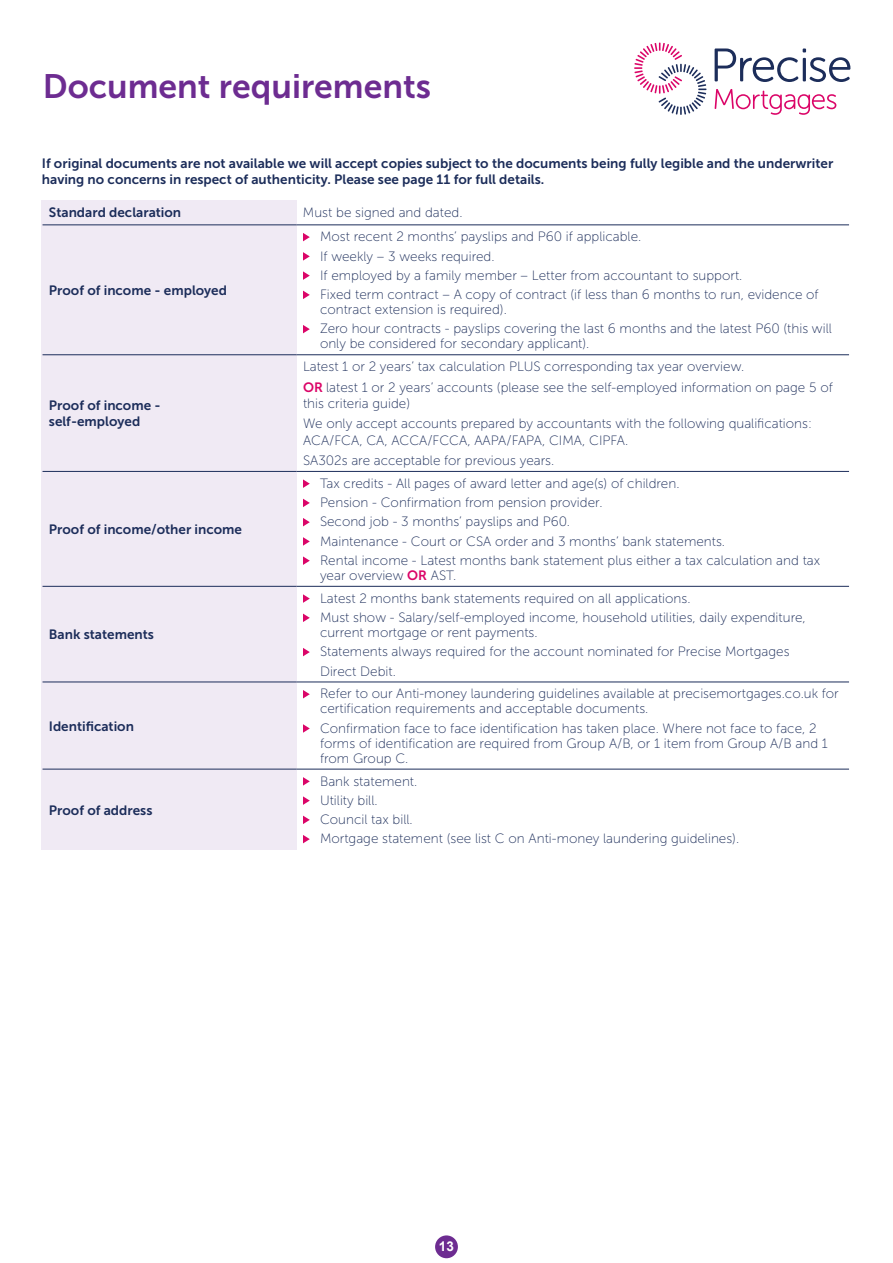
<style>
.page{position:relative;width:893px;height:1263px;background:#fff}
.page>*{position:absolute;margin:0;border:0;box-sizing:border-box;transform-origin:0 0}
.t1{font:33.75px "Museo Sans 700";color:#6d2c91}
.t2{font:13.5px/19.2px "Museo Sans 100";color:#1c2d5a}
.t3{font:13.5px/16.2px "Museo Sans 700";color:#1c2d5a}
.t4{font:700 13.5px "Arial";color:#fff}
.s1{font-family:"Museo Sans 700";color:#db0568}
</style>
<div class="page">
<div style="left:435px;top:1235px;width:23px;height:23px;background:#6d2c91;border-radius:50%"></div>
<svg style="left:715px;top:48px;width:135px;height:34px"></svg>
<svg style="left:715px;top:89px;width:121px;height:26px"></svg>
<svg style="left:634px;top:43px;width:72px;height:72px"></svg>
<div style="left:42px;top:200px;width:255px;height:650px;background:#f0eaf4"></div>
<hr style="left:43px;top:224px;width:254px;height:1px;background:#1c2d5a">
<hr style="left:297px;top:224px;width:552px;height:1px;background:#1c2d5a">
<hr style="left:43px;top:354px;width:254px;height:1px;background:#1c2d5a">
<hr style="left:297px;top:354px;width:552px;height:1px;background:#1c2d5a">
<hr style="left:43px;top:471px;width:254px;height:1px;background:#1c2d5a">
<hr style="left:297px;top:471px;width:552px;height:1px;background:#1c2d5a">
<hr style="left:43px;top:586px;width:254px;height:1px;background:#1c2d5a">
<hr style="left:297px;top:586px;width:552px;height:1px;background:#1c2d5a">
<hr style="left:43px;top:682px;width:254px;height:1px;background:#1c2d5a">
<hr style="left:297px;top:682px;width:552px;height:1px;background:#1c2d5a">
<hr style="left:43px;top:769px;width:254px;height:1px;background:#1c2d5a">
<hr style="left:297px;top:769px;width:552px;height:1px;background:#1c2d5a">
<svg style="left:303px;top:233px;width:7px;height:8px"></svg>
<svg style="left:303px;top:252px;width:7px;height:9px"></svg>
<svg style="left:303px;top:271px;width:7px;height:9px"></svg>
<svg style="left:303px;top:291px;width:7px;height:8px"></svg>
<svg style="left:303px;top:325px;width:7px;height:8px"></svg>
<svg style="left:303px;top:479px;width:7px;height:9px"></svg>
<svg style="left:303px;top:499px;width:7px;height:8px"></svg>
<svg style="left:303px;top:518px;width:7px;height:8px"></svg>
<svg style="left:303px;top:537px;width:7px;height:9px"></svg>
<svg style="left:303px;top:556px;width:7px;height:9px"></svg>
<svg style="left:303px;top:594px;width:7px;height:9px"></svg>
<svg style="left:303px;top:613px;width:7px;height:9px"></svg>
<svg style="left:303px;top:648px;width:7px;height:8px"></svg>
<svg style="left:303px;top:690px;width:7px;height:8px"></svg>
<svg style="left:303px;top:724px;width:7px;height:9px"></svg>
<svg style="left:303px;top:777px;width:7px;height:9px"></svg>
<svg style="left:303px;top:796px;width:7px;height:9px"></svg>
<svg style="left:303px;top:816px;width:7px;height:8px"></svg>
<svg style="left:303px;top:835px;width:7px;height:8px"></svg>
<h1 class="t1" style="left:43px;top:67px;width:390px">Document requirements</h1>
<p class="t3" style="left:42px;top:155px;width:793px">If original documents are not available we will accept copies subject to the documents being fully legible and the underwriter having no concerns in respect of authenticity. Please see page 11 for full details.</p>
<p class="t3" style="left:49px;top:204px;width:134px">Standard declaration</p>
<p class="t2" style="left:303px;top:203px;width:161px">Must be signed and dated.</p>
<p class="t3" style="left:49px;top:282px;width:180px">Proof of income - employed</p>
<p class="t3" style="left:49px;top:397px;width:113px">Proof of income - self-employed</p>
<p class="t3" style="left:49px;top:521px;width:195px">Proof of income/other income</p>
<p class="t3" style="left:49px;top:626px;width:107px">Bank statements</p>
<p class="t3" style="left:49px;top:718px;width:87px">Identification</p>
<p class="t3" style="left:49px;top:802px;width:105px">Proof of address</p>
<p class="t2" style="left:320px;top:227px;width:500px">Most recent 2 months’ payslips and P60 if applicable.<br>If weekly – 3 weeks required.<br>If employed by a family member – Letter from accountant to support.<br>Fixed term contract – A copy of contract (if less than 6 months to run, evidence of</p>
<p class="t2" style="left:320px;top:300px;width:513px">contract extension is required).<br>Zero hour contracts - payslips covering the last 6 months and the latest P60 (this will</p>
<p class="t2" style="left:320px;top:334px;width:271px">only be considered for secondary applicant).</p>
<p class="t2" style="left:303px;top:357px;width:531px;line-height:20.4px">Latest 1 or 2 years’ tax calculation PLUS corresponding tax year overview.<br><span class="s1">OR</span> latest 1 or 2 years’ accounts (please see the self-employed information on page 5 of</p>
<p class="t2" style="left:303px;top:393px;width:510px;line-height:20.4px">this criteria guide)<br>We only accept accounts prepared by accountants with the following qualifications:</p>
<p class="t2" style="left:303px;top:430px;width:327px;line-height:20.4px">ACA/FCA, CA, ACCA/FCCA, AAPA/FAPA, CIMA, CIPFA.<br>SA302s are acceptable for previous years.</p>
<p class="t2" style="left:320px;top:474px;width:502px">Tax credits - All pages of award letter and age(s) of children.<br>Pension - Confirmation from pension provider.<br>Second job - 3 months’ payslips and P60.<br>Maintenance - Court or CSA order and 3 months’ bank statements.<br>Rental income - Latest months bank statement plus either a tax calculation and tax</p>
<p class="t2" style="left:320px;top:566px;width:138px">year overview <span class="s1">OR</span> AST.</p>
<p class="t2" style="left:320px;top:589px;width:487px">Latest 2 months bank statements required on all applications.<br>Must show - Salary/self-employed income, household utilities, daily expenditure,</p>
<p class="t2" style="left:320px;top:623px;width:471px">current mortgage or rent payments.<br>Statements always required for the account nominated for Precise Mortgages<br>Direct Debit.</p>
<p class="t2" style="left:320px;top:686px;width:520px;line-height:15px">Refer to our Anti-money laundering guidelines available at precisemortgages.co.uk for certification requirements and acceptable documents.</p>
<p class="t2" style="left:320px;top:721px;width:509px;line-height:15px">Confirmation face to face identification has taken place. Where not face to face, 2 forms of identification are required from Group A/B, or 1 item from Group A/B and 1 from Group C.</p>
<p class="t2" style="left:320px;top:771px;width:421px">Bank statement.<br>Utility bill.<br>Council tax bill.<br>Mortgage statement (see list C on Anti-money laundering guidelines).</p>
<p class="t4" style="left:439px;top:1237px;width:17px">13</p>
</div>
